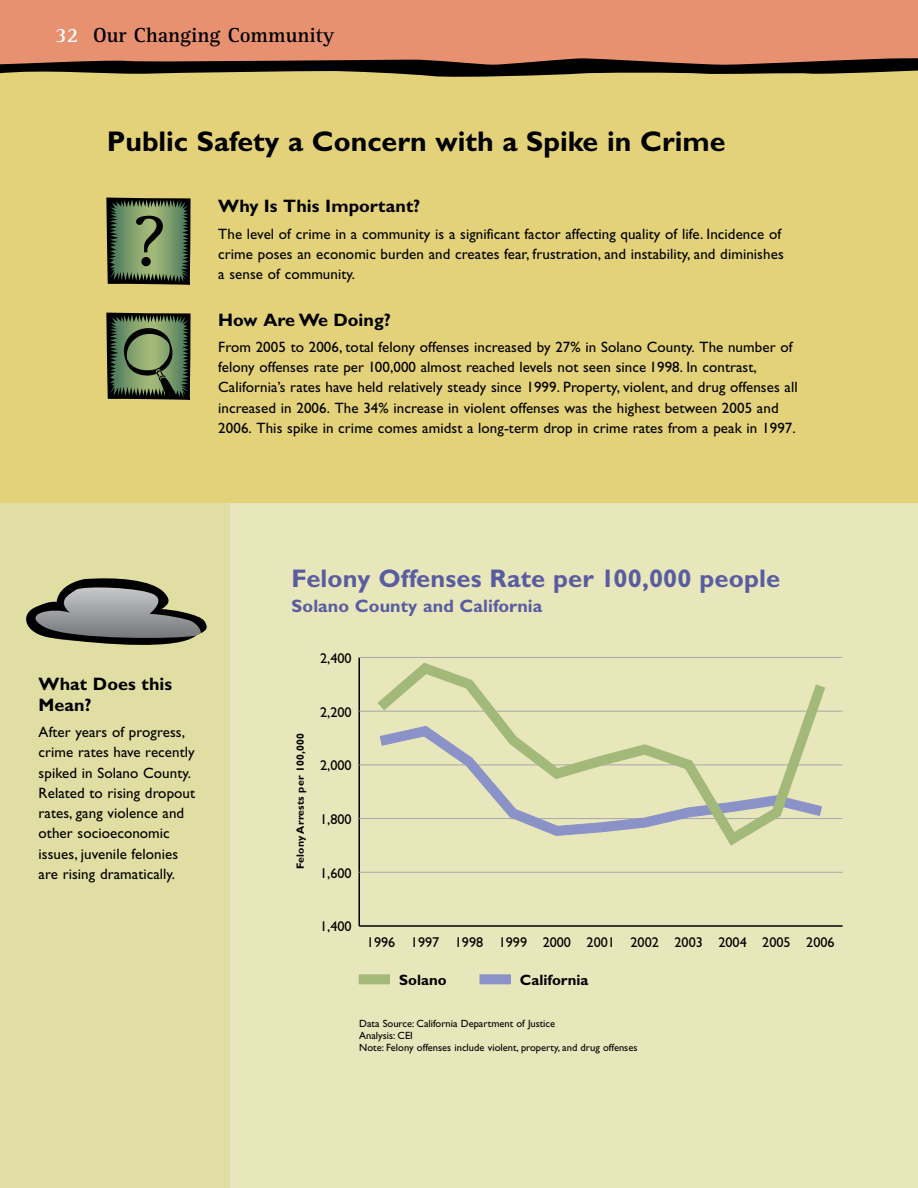
<style>
.page{position:relative;width:918px;height:1188px;background:#e8e6bb}
.page>*{position:absolute;margin:0;border:0;box-sizing:border-box;transform-origin:0 0}
.t1{font:700 28.5px "Gill Sans";color:#000}
.t2{font:700 25.5px "Gill Sans";letter-spacing:.005em;color:#595da0}
.t3{font:700 21px "Rotis Serif";color:#000}
.t4{font:700 18px/21px "Gill Sans";letter-spacing:.005em;color:#000}
.t5{font:700 18px "Gill Sans";letter-spacing:.005em;color:#595da0}
.t6{font:15px/20.2px "Gill Sans";letter-spacing:.005em;color:#000}
.t7{font:700 15px "Gill Sans";color:#000}
.t8{font:14.25px "Gill Sans";color:#000}
.t9{font:10.5px/12px "Gill Sans";color:#000}
.t10{font:700 10.5px "Gill Sans";letter-spacing:.02em;color:#000}
.s1{color:#fff}
</style>
<div class="page">
<div style="left:0;top:0;width:230px;height:1188px;background:#e0dea2"></div>
<div style="left:0;top:0;width:918px;height:503px;background:#e3d27a"></div>
<div style="left:0;top:0;width:918px;height:69px;background:#e89171"></div>
<svg style="left:0;top:58px;width:918px;height:19px"></svg>
<svg style="left:26px;top:578px;width:181px;height:67px"></svg>
<svg style="left:106px;top:198px;width:85px;height:87px;background:#586e4b"></svg>
<svg style="left:106px;top:313px;width:85px;height:87px;background:#526646"></svg>
<hr style="left:358px;top:657px;width:2px;height:269px;background:#000">
<hr style="left:359px;top:925px;width:484px;height:2px;background:#000">
<hr style="left:359px;top:872px;width:484px;height:1px;background:#a7a9ac">
<hr style="left:359px;top:818px;width:484px;height:1px;background:#a7a9ac">
<hr style="left:359px;top:764px;width:484px;height:1px;background:#a7a9ac">
<hr style="left:359px;top:711px;width:484px;height:1px;background:#a7a9ac">
<hr style="left:359px;top:657px;width:484px;height:1px;background:#a7a9ac">
<div style="left:480px;top:975px;width:30px;height:9px;background:#8b92c8"></div>
<div style="left:480px;top:974px;width:31px;height:10px;border:1px solid #8b92c8"></div>
<div style="left:359px;top:975px;width:30px;height:9px;background:#a3b979"></div>
<div style="left:359px;top:974px;width:31px;height:10px;border:1px solid #a3b979"></div>
<svg style="left:377px;top:662px;width:449px;height:184px"></svg>
<h3 class="t3" style="left:55px;top:23px;width:281px"><span class="s1">32</span> Our Changing Community</h3>
<h1 class="t1" style="left:107px;top:124px;width:620px">Public Safety a Concern with a Spike in Crime</h1>
<p class="t4" style="left:218px;top:196px;width:204px">Why Is This Important?</p>
<p class="t6" style="left:218px;top:224px;width:567px">The level of crime in a community is a significant factor affecting quality of life. Incidence of crime poses an economic burden and creates fear, frustration, and instability, and diminishes a sense of community.</p>
<p class="t4" style="left:218px;top:309px;width:174px">How Are We Doing?</p>
<p class="t6" style="left:218px;top:337px;width:581px">From 2005 to 2006, total felony offenses increased by 27% in Solano County. The number of felony offenses rate per 100,000 almost reached levels not seen since 1998. In contrast, California’s rates have held relatively steady since 1999. Property, violent, and drug offenses all increased in 2006. The 34% increase in violent offenses was the highest between 2005 and 2006. This spike in crime comes amidst a long-term drop in crime rates from a peak in 1997.</p>
<h2 class="t2" style="left:292px;top:563px;width:490px">Felony Offenses Rate per 100,000 people</h2>
<p class="t5" style="left:292px;top:595px;width:252px">Solano County and California</p>
<p class="t4" style="left:39px;top:673px;width:135px">What Does this<br>Mean?</p>
<p class="t6" style="left:39px;top:722px;width:158px">After years of progress, crime rates have recently spiked in Solano County.<br>Related to rising dropout rates, gang violence and other socioeconomic issues, juvenile felonies are rising dramatically.</p>
<p class="t8" style="left:320px;top:650px;width:33px">2,400</p>
<p class="t10" style="left:294px;top:869px;width:137px;rotate:-90deg">Felony Arrests per 100,000</p>
<p class="t8" style="left:320px;top:704px;width:33px">2,200</p>
<p class="t8" style="left:320px;top:757px;width:33px">2,000</p>
<p class="t8" style="left:320px;top:811px;width:33px">1,800</p>
<p class="t8" style="left:320px;top:865px;width:33px">1,600</p>
<p class="t8" style="left:320px;top:919px;width:33px">1,400</p>
<p class="t8" style="left:367px;top:934px;width:469px">1996 1997 1998 1999 2000 2001 2002 2003 2004 2005 2006</p>
<p class="t7" style="left:399px;top:971px;width:49px">Solano</p>
<p class="t7" style="left:520px;top:971px;width:70px">California</p>
<p class="t9" style="left:359px;top:1017px;width:280px">Data Source: California Department of Justice<br>Analysis: CEI<br>Note: Felony offenses include violent, property, and drug offenses</p>
</div>
